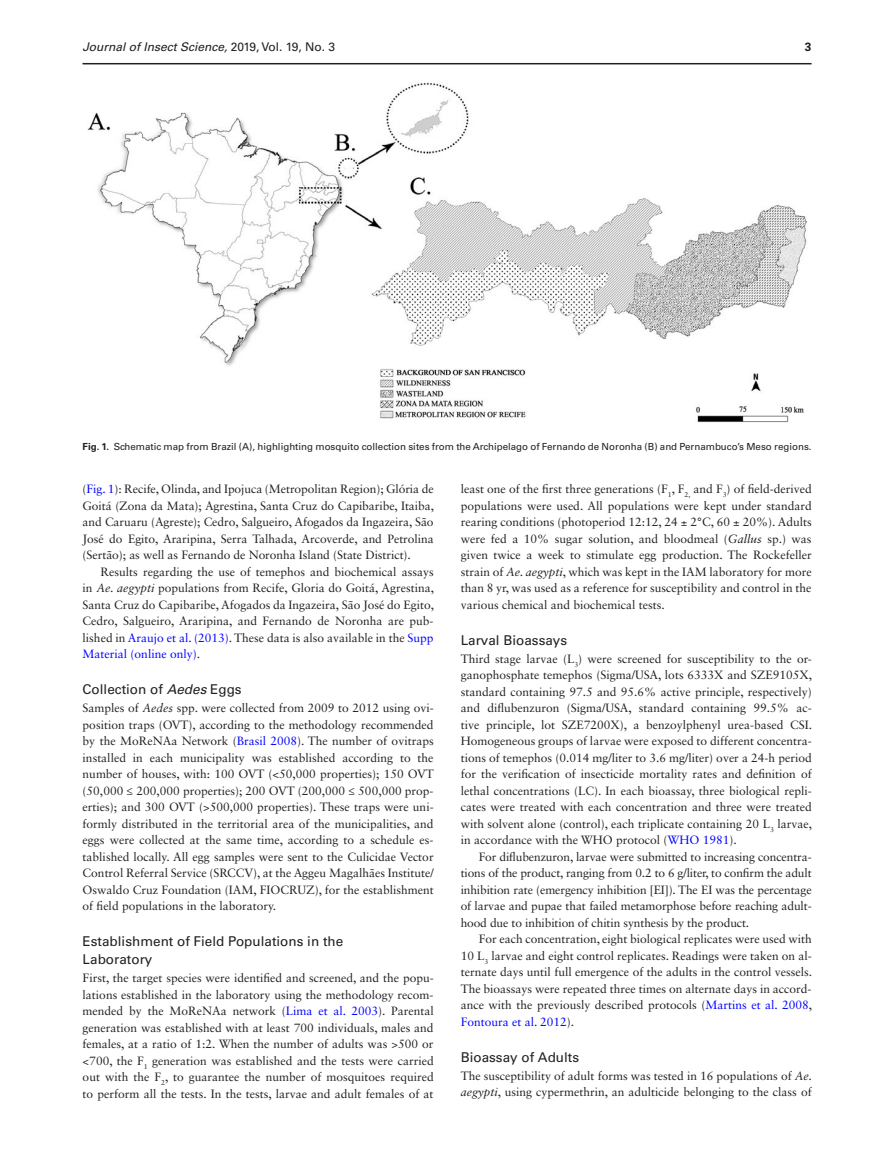
<style>
.page{position:relative;width:893px;height:1174px;background:#fff}
.page>*{position:absolute;margin:0;border:0;box-sizing:border-box;transform-origin:0 0}
.t1{font:13.5px/18px "Univers LT Std";color:#231f20}
.t2{font:12px/16.5px "Sabon LT Std";color:#231f20;text-align:justify}
.t3{font:italic 12px "Univers LT Std";color:#231f20}
.t4{font:700 12px "Univers LT Std";color:#231f20}
.t5{font:9.75px "Univers LT Std";color:#231f20}
.s1{font-style:normal}
.s2{font-weight:700}
.s3{color:#00f}
.s4{font-style:italic}
</style>
<div class="page">
<img style="left:87px;top:82px;width:720px;height:341px">
<hr style="left:82px;top:63px;width:729px;height:1px;background:#231f20">
<p class="t3" style="left:82px;top:40px;width:254px">Journal of Insect Science, <span class="s1">2019, Vol. 19, No. 3</span></p>
<p class="t4" style="left:805px;top:40px;width:8px">3</p>
<p class="t5" style="left:83px;top:440px;width:730px"><span class="s2">Fig. 1.</span> Schematic map from Brazil (A), highlighting mosquito collection sites from the Archipelago of Fernando de Noronha (B) and Pernambuco’s Meso regions.</p>
<p class="t2" style="left:83px;top:480px;width:353px">(<span class="s3">Fig. 1</span>): Recife, Olinda, and Ipojuca (Metropolitan Region); Glória de Goitá (Zona da Mata); Agrestina, Santa Cruz do Capibaribe, Itaiba, and Caruaru (Agreste); Cedro, Salgueiro, Afogados da Ingazeira, São José do Egito, Araripina, Serra Talhada, Arcoverde, and Petrolina (Sertão); as well as Fernando de Noronha Island (State District).</p>
<p class="t2" style="left:83px;top:563px;width:353px;text-indent:18px">Results regarding the use of temephos and biochemical assays in <span class="s4">Ae. aegypti</span> populations from Recife, Gloria do Goitá, Agrestina, Santa Cruz do Capibaribe, Afogados da Ingazeira, São José do Egito, Cedro, Salgueiro, Araripina, and Fernando de Noronha are pub&shy;lished in <span class="s3">Araujo et al. (2013)</span>. These data is also available in the <span class="s3">Supp Material (online only)</span>.</p>
<p class="t1" style="left:83px;top:680px;width:161px">Collection of <span class="s4">Aedes</span> Eggs</p>
<p class="t2" style="left:83px;top:699px;width:353px">Samples of <span class="s4">Aedes</span> spp. were collected from 2009 to 2012 using ovi&shy;position traps (OVT), according to the methodology recommended by the MoReNAa Network (<span class="s3">Brasil 2008</span>). The number of ovitraps installed in each municipality was established according to the number of houses, with: 100 OVT (&lt;50,000 properties); 150 OVT (50,000 ≤ 200,000 properties); 200 OVT (200,000 ≤ 500,000 prop&shy;erties); and 300 OVT (&gt;500,000 properties). These traps were uni&shy;formly distributed in the territorial area of the municipalities, and eggs were collected at the same time, according to a schedule es&shy;tablished locally. All egg samples were sent to the Culicidae Vector Control Referral Service (SRCCV), at the Aggeu Magalhães Institute/ Oswaldo Cruz Foundation (IAM, FIOCRUZ), for the establishment of field populations in the laboratory.</p>
<p class="t1" style="left:83px;top:932px;width:262px">Establishment of Field Populations in the<br>Laboratory</p>
<p class="t2" style="left:83px;top:969px;width:353px">First, the target species were identified and screened, and the popu&shy;lations established in the laboratory using the methodology recom&shy;mended by the MoReNAa network (<span class="s3">Lima et al. 2003</span>). Parental generation was established with at least 700 individuals, males and females, at a ratio of 1:2. When the number of adults was &gt;500 or &lt;700, the F<sub>1</sub> generation was established and the tests were carried out with the F<sub>2</sub>, to guarantee the number of mosquitoes required to perform all the tests. In the tests, larvae and adult females of at</p>
<p class="t2" style="left:461px;top:480px;width:352px">least one of the first three generations (F<sub>1</sub>, F<sub>2,</sub> and F<sub>3</sub>) of field-derived populations were used. All populations were kept under standard rearing conditions (photoperiod 12:12, 24 ± 2°C, 60 ± 20%). Adults were fed a 10% sugar solution, and bloodmeal (<span class="s4">Gallus</span> sp.) was given twice a week to stimulate egg production. The Rockefeller strain of <span class="s4">Ae. aegypti</span>, which was kept in the IAM laboratory for more than 8 yr, was used as a reference for susceptibility and control in the various chemical and biochemical tests.</p>
<p class="t1" style="left:461px;top:631px;width:108px">Larval Bioassays</p>
<p class="t2" style="left:461px;top:650px;width:353px">Third stage larvae (L<sub>3</sub>) were screened for susceptibility to the or&shy;ganophosphate temephos (Sigma/USA, lots 6333X and SZE9105X, standard containing 97.5 and 95.6% active principle, respectively) and diflubenzuron (Sigma/USA, standard containing 99.5% ac&shy;tive principle, lot SZE7200X), a benzoylphenyl urea-based CSI.<br>Homogeneous groups of larvae were exposed to different concentra&shy;tions of temephos (0.014 mg/liter to 3.6 mg/liter) over a 24-h period for the verification of insecticide mortality rates and definition of lethal concentrations (LC). In each bioassay, three biological repli&shy;cates were treated with each concentration and three were treated with solvent alone (control), each triplicate containing 20 L<sub>3</sub> larvae, in accordance with the WHO protocol (<span class="s3">WHO 1981</span>).</p>
<p class="t2" style="left:461px;top:848px;width:353px;text-indent:18px">For diflubenzuron, larvae were submitted to increasing concentra&shy;tions of the product, ranging from 0.2 to 6 g/liter, to confirm the adult inhibition rate (emergency inhibition [EI]). The EI was the percentage of larvae and pupae that failed metamorphose before reaching adult&shy;hood due to inhibition of chitin synthesis by the product.</p>
<p class="t2" style="left:461px;top:930px;width:353px;text-indent:18px">For each concentration, eight biological replicates were used with 10 L<sub>3</sub> larvae and eight control replicates. Readings were taken on al&shy;ternate days until full emergence of the adults in the control vessels.<br>The bioassays were repeated three times on alternate days in accord&shy;ance with the previously described protocols (<span class="s3">Martins et al. 2008</span>, <span class="s3">Fontoura et al. 2012</span>).</p>
<p class="t1" style="left:461px;top:1048px;width:120px">Bioassay of Adults</p>
<p class="t2" style="left:461px;top:1067px;width:353px">The susceptibility of adult forms was tested in 16 populations of <span class="s4">Ae. aegypti</span>, using cypermethrin, an adulticide belonging to the class of</p>
</div>
